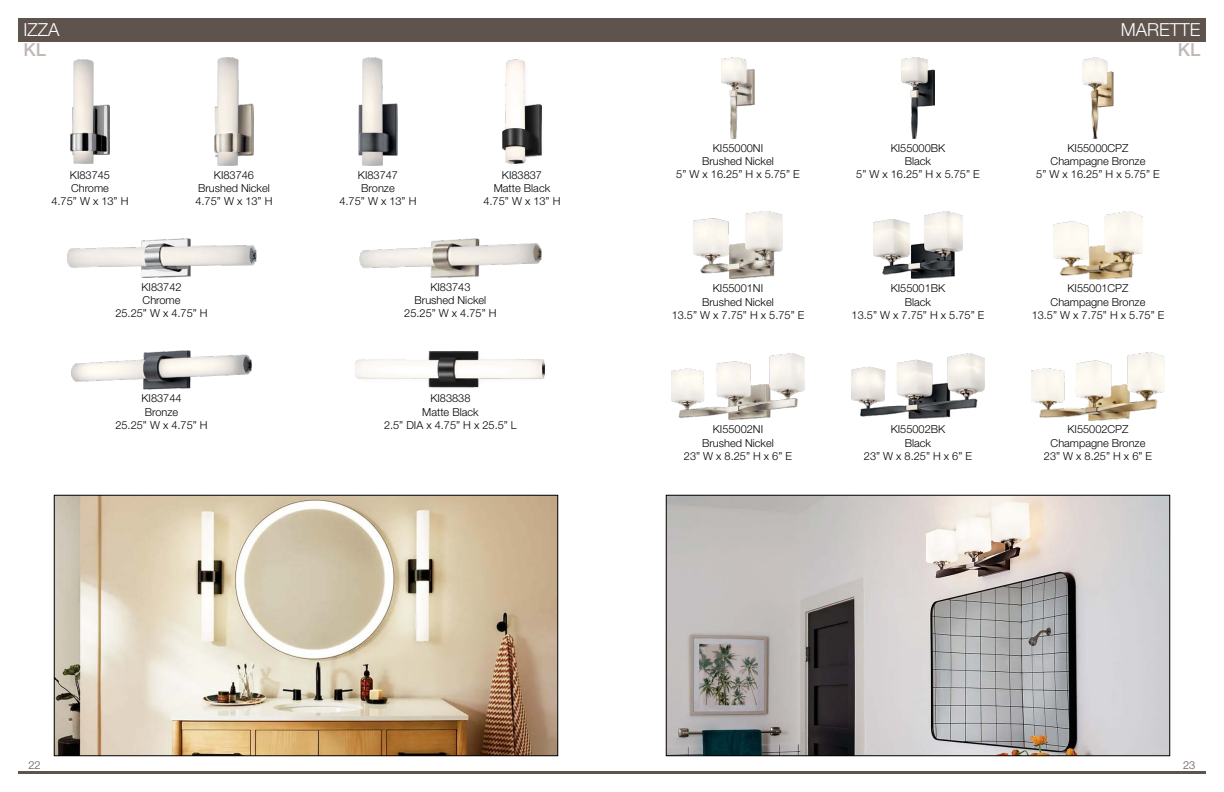
<style>
.page{position:relative;width:1224px;height:792px;background:#fff}
.page>*{position:absolute;margin:0;border:0;box-sizing:border-box;transform-origin:0 0}
.t1{font:300 18px "Helvetica Neue LT Pro";color:#fff}
.t2{font:500 18px "Helvetica Neue LT Std";color:#c0b8b5}
.t3{font:300 11px/13.2px "Helvetica Neue LT Pro";color:#000;text-align:center}
.t4{font:300 11px "Helvetica Neue LT Pro";color:#5f534d}
</style>
<div class="page">
<hr style="left:18px;top:772px;width:594px;height:2px;background:#5f534d">
<hr style="left:612px;top:772px;width:594px;height:2px;background:#5f534d">
<div style="left:18px;top:18px;width:594px;height:23px;background:#5f534d"></div>
<div style="left:612px;top:18px;width:594px;height:23px;background:#5f534d"></div>
<img style="left:67px;top:238px;width:189px;height:39px">
<img style="left:360px;top:238px;width:181px;height:39px">
<img style="left:72px;top:350px;width:179px;height:39px">
<img style="left:356px;top:352px;width:189px;height:36px">
<img style="left:71px;top:59px;width:38px;height:105px">
<img style="left:215px;top:58px;width:38px;height:107px">
<img style="left:359px;top:57px;width:38px;height:108px">
<div style="left:498px;top:56px;width:49px;height:113px;background:#000;opacity:.05"></div>
<img style="left:503px;top:60px;width:38px;height:103px">
<img style="left:721px;top:57px;width:34px;height:81px">
<img style="left:902px;top:57px;width:32px;height:81px">
<img style="left:1082px;top:57px;width:32px;height:81px">
<img style="left:693px;top:212px;width:90px;height:67px">
<img style="left:873px;top:212px;width:90px;height:67px">
<img style="left:1053px;top:211px;width:90px;height:68px">
<img style="left:672px;top:353px;width:132px;height:66px">
<img style="left:852px;top:353px;width:132px;height:66px">
<img style="left:1032px;top:352px;width:132px;height:68px">
<img style="left:668px;top:497px;width:500px;height:257px">
<div style="left:666px;top:495px;width:504px;height:261px;border:1px solid #000"></div>
<img style="left:56px;top:497px;width:500px;height:257px">
<div style="left:54px;top:495px;width:504px;height:261px;border:1px solid #000"></div>
<h1 class="t1" style="left:23px;top:19px;width:37px">IZZA</h1>
<h1 class="t2" style="left:23px;top:39px;width:24px">KL</h1>
<p class="t3" style="left:51px;top:168px;width:79px">KI83745<br>Chrome<br>4.75” W x 13” H</p>
<p class="t3" style="left:195px;top:168px;width:79px">KI83746<br>Brushed Nickel<br>4.75” W x 13” H</p>
<p class="t3" style="left:339px;top:168px;width:79px">KI83747<br>Bronze<br>4.75” W x 13” H</p>
<p class="t3" style="left:483px;top:168px;width:79px">KI83837<br>Matte Black<br>4.75” W x 13” H</p>
<p class="t3" style="left:115px;top:280px;width:94px">KI83742<br>Chrome<br>25.25” W x 4.75” H</p>
<p class="t3" style="left:404px;top:280px;width:94px">KI83743<br>Brushed Nickel<br>25.25” W x 4.75” H</p>
<p class="t3" style="left:115px;top:392px;width:94px">KI83744<br>Bronze<br>25.25” W x 4.75” H</p>
<p class="t3" style="left:384px;top:392px;width:134px">KI83838<br>Matte Black<br>2.5” DIA x 4.75” H x 25.5” L</p>
<h1 class="t1" style="left:1121px;top:19px;width:81px">MARETTE</h1>
<h1 class="t2" style="left:1178px;top:39px;width:24px">KL</h1>
<p class="t3" style="left:676px;top:141px;width:125px">KI55000NI<br>Brushed Nickel<br>5” W x 16.25” H x 5.75” E</p>
<p class="t3" style="left:856px;top:141px;width:125px">KI55000BK<br>Black<br>5” W x 16.25” H x 5.75” E</p>
<p class="t3" style="left:1036px;top:141px;width:125px">KI55000CPZ<br>Champagne Bronze<br>5” W x 16.25” H x 5.75” E</p>
<p class="t3" style="left:672px;top:282px;width:134px">KI55001NI<br>Brushed Nickel<br>13.5” W x 7.75” H x 5.75” E</p>
<p class="t3" style="left:852px;top:282px;width:134px">KI55001BK<br>Black<br>13.5” W x 7.75” H x 5.75” E</p>
<p class="t3" style="left:1032px;top:282px;width:134px">KI55001CPZ<br>Champagne Bronze<br>13.5” W x 7.75” H x 5.75” E</p>
<p class="t3" style="left:684px;top:423px;width:110px">KI55002NI<br>Brushed Nickel<br>23” W x 8.25” H x 6” E</p>
<p class="t3" style="left:864px;top:423px;width:110px">KI55002BK<br>Black<br>23” W x 8.25” H x 6” E</p>
<p class="t3" style="left:1044px;top:423px;width:110px">KI55002CPZ<br>Champagne Bronze<br>23” W x 8.25” H x 6” E</p>
<p class="t4" style="left:29px;top:758px;width:14px">22</p>
<p class="t4" style="left:1183px;top:758px;width:14px">23</p>
</div>
